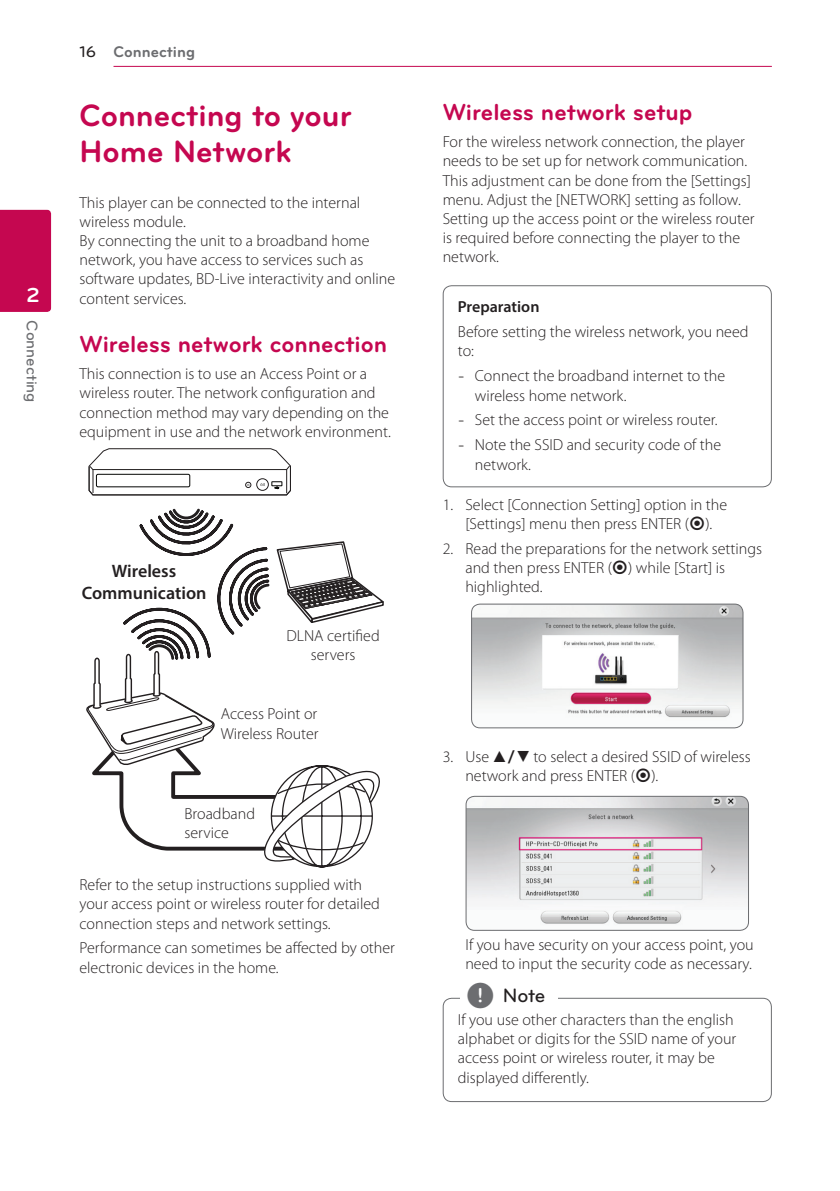
<style>
.page{position:relative;width:840px;height:1191px;background:#fff}
.page>*{position:absolute;margin:0;border:0;box-sizing:border-box;transform-origin:0 0}
.t1{font:700 32px/36px "Bryant LG";color:#c50750}
.t2{font:700 24px "Bryant LG";color:#c50750}
.t3{font:700 21px "Bryant LG";color:#fff}
.t4{font:500 20px "Bryant LG";color:#231f20}
.t5{font:600 18px/21.6px "Myriad Pro";color:#231f20;text-align:center}
.t6{font:300 16px/19.2px "Myriad Pro";color:#231f20}
.t7{font:700 16px "Bryant LG";color:#6c6d70}
.t8{font:600 16px "Myriad Pro";color:#231f20}
.t9{font:500 16px "Bryant LG";color:#6c6d70}
.s1{font-weight:500;color:#231f20}
.s2{font-family:"Bryant LG";font-weight:400}
.s3{font-family:"UPSYS Common";font-weight:400}
.s4{font-family:"UPSYS Common";font-weight:400;font-size:30px;color:#6c6d70}
</style>
<div class="page">
<hr style="left:113px;top:66px;width:658px;height:1px;background:#c50750">
<div style="left:0;top:210px;width:51px;height:102px;background:#c50750"></div>
<svg style="left:86px;top:508px;width:297px;height:360px"></svg>
<svg style="left:88px;top:448px;width:203px;height:48px"></svg>
<div style="left:96px;top:474px;width:94px;height:13px;border:1px solid #040503;border-radius:2px"></div>
<div style="left:442px;top:285px;width:329px;height:202px;border:1px solid #6c6d70;border-radius:9px"></div>
<img style="left:471px;top:604px;width:271px;height:124px">
<div style="left:471px;top:603px;width:272px;height:125px;border:1px solid #6c6d70;border-radius:9px"></div>
<img style="left:466px;top:796px;width:282px;height:134px">
<div style="left:465px;top:796px;width:283px;height:134px;border:1px solid #6c6d70;border-radius:9px"></div>
<div style="left:442px;top:997px;width:329px;height:105px;border:1px solid #6c6d70;border-radius:9px"></div>
<div style="left:460px;top:992px;width:97px;height:19px;background:#fff"></div>
<h3 class="t3" style="left:26px;top:282px;width:15px">2</h3>
<p class="t9" style="left:42px;top:320px;width:84px;rotate:90deg">Connecting</p>
<p class="t7" style="left:79px;top:42px;width:117px"><span class="s1">16</span> Connecting</p>
<h1 class="t1" style="left:79px;top:97px;width:273px">Connecting to your<br>Home Network</h1>
<p class="t6" style="left:79px;top:192px;width:317px">This player can be connected to the internal wireless module.<br>By connecting the unit to a broadband home network, you have access to services such as software updates, BD-Live interactivity and online content services.</p>
<h2 class="t2" style="left:79px;top:329px;width:309px">Wireless network connection</h2>
<p class="t6" style="left:79px;top:364px;width:313px">This connection is to use an Access Point or a wireless router. The network configuration and connection method may vary depending on the equipment in use and the network environment.</p>
<p class="t5" style="left:82px;top:559px;width:126px">Wireless<br>Communication</p>
<p class="t6" style="left:286px;top:625px;width:95px;text-align:center">DLNA certified servers</p>
<p class="t6" style="left:221px;top:704px;width:99px">Access Point or<br>Wireless Router</p>
<p class="t6" style="left:184px;top:803px;width:72px">Broadband service</p>
<p class="t6" style="left:79px;top:875px;width:302px">Refer to the setup instructions supplied with your access point or wireless router for detailed connection steps and network settings.</p>
<p class="t6" style="left:79px;top:938px;width:317px">Performance can sometimes be affected by other electronic devices in the home.</p>
<h2 class="t2" style="left:442px;top:97px;width:251px">Wireless network setup</h2>
<p class="t6" style="left:442px;top:132px;width:313px">For the wireless network connection, the player needs to be set up for network communication.<br>This adjustment can be done from the [Settings] menu. Adjust the [NETWORK] setting as follow.<br>Setting up the access point or the wireless router is required before connecting the player to the network.</p>
<p class="t8" style="left:457px;top:297px;width:83px">Preparation</p>
<p class="t6" style="left:457px;top:322px;width:292px">Before setting the wireless network, you need to:</p>
<p class="t6" style="left:474px;top:366px;width:252px;text-indent:-17px"><span class="s2">-</span> Connect the broadband internet to the wireless home network.</p>
<p class="t6" style="left:457px;top:410px;width:261px"><span class="s2">-</span> Set the access point or wireless router.</p>
<p class="t6" style="left:474px;top:435px;width:248px;text-indent:-17px"><span class="s2">-</span> Note the SSID and security code of the network.</p>
<p class="t6" style="left:442px;top:494px;width:286px;text-align:center">1. Select [Connection Setting] option in the [Settings] menu then press ENTER (<span class="s3">b</span>).</p>
<p class="t6" style="left:465px;top:538px;width:298px;text-indent:-23px">2. Read the preparations for the network settings and then press ENTER (<span class="s3">b</span>) while [Start] is highlighted.</p>
<p class="t6" style="left:465px;top:747px;width:287px;text-indent:-23px">3. Use <span class="s3">w/s</span> to select a desired SSID of wireless network and press ENTER (<span class="s3">b</span>).</p>
<p class="t6" style="left:465px;top:934px;width:289px">If you have security on your access point, you need to input the security code as necessary.</p>
<p class="t4" style="left:466px;top:983px;width:81px"><span class="s4">,</span> Note</p>
<p class="t6" style="left:457px;top:1010px;width:280px">If you use other characters than the english alphabet or digits for the SSID name of your access point or wireless router, it may be displayed differently.</p>
</div>
